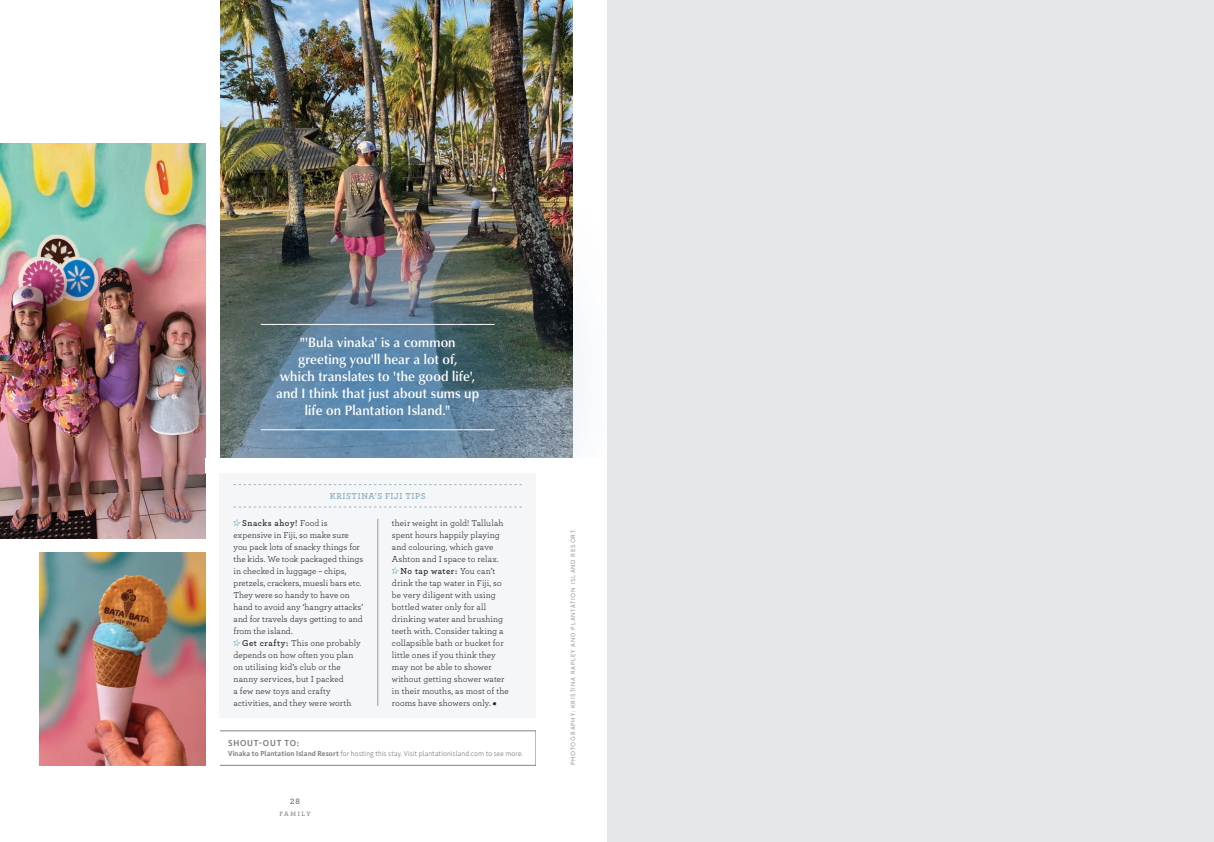
<style>
.page{position:relative;width:1214px;height:842px;background:#fff}
.page>*{position:absolute;margin:0;border:0;box-sizing:border-box;transform-origin:0 0}
.Pull_Quote{font:500 14px/17px "Classico URW";letter-spacing:.005em;color:#fff;text-align:center;scale:.96 1}
.Sub_Sub_Header{font:9px/12px "Archer";letter-spacing:.005em;color:#231f20}
.Sub_Header{font:9px/12px "Archer";letter-spacing:.005em;color:#231f20}
.Sub_Header-2{font:600 9px "Archer";letter-spacing:.07em;color:#80aabe}
.Sub_Header_-_Call_Out_Box{font:500 9px "Seravek";letter-spacing:.085em;color:#808285;scale:.95 1}
.t1{font:8px "Archer";color:#231f20}
.Body_-_Call_Out_Box{font:300 7.5px "Seravek";letter-spacing:.01em;color:#808285;scale:.95 1}
.t2{font:600 6.5px "Archer";letter-spacing:.24em;color:#808285}
.Photo_Credit{font:6px "Soleil Lt";letter-spacing:.14em;color:#808285}
.s1{font-weight:600}
.s2{font-size:6px}
.s3{font-weight:500}
</style>
<div class="page">
<img style="left:220px;top:0;width:353px;height:164px">
<div style="left:114px;top:164px;width:527px;height:426px;background:#0164b0;opacity:.75"></div>
<hr style="left:261px;top:324px;width:233px;height:1px;background:#fff">
<hr style="left:261px;top:429px;width:233px;height:1px;background:#fff">
<div style="left:607px;top:0;width:606px;height:842px;background:#e6e7e9"></div>
<div style="left:0;top:0;width:219px;height:842px;background:#fff"></div>
<img style="left:0;top:143px;width:205px;height:396px">
<img style="left:40px;top:553px;width:165px;height:212px">
<div style="left:219px;top:472px;width:317px;height:88px;background:#f4f6f8"></div>
<div style="left:219px;top:508px;width:317px;height:210px;background:#f4f6f8"></div>
<svg style="left:233px;top:519px;width:7px;height:7px"></svg>
<svg style="left:233px;top:639px;width:7px;height:7px"></svg>
<svg style="left:392px;top:567px;width:6px;height:7px"></svg>
<hr style="left:377px;top:519px;width:1px;height:187px;background:#a1b6c4">
<svg style="left:233px;top:507px;width:289px;height:1px"></svg>
<svg style="left:233px;top:484px;width:289px;height:1px"></svg>
<div style="left:536px;top:458px;width:71px;height:384px;background:#fff"></div>
<div style="left:205px;top:458px;width:402px;height:14px;background:#fff"></div>
<p class="Pull_Quote" style="left:276px;top:333px;width:213px">"'Bula vinaka' is a common greeting you'll hear a lot of,<br>which translates to 'the good life', and I think that just about sums up life on Plantation Island."</p>
<p class="Sub_Header-2" style="left:330px;top:490px;width:97px">KRISTINA’S FIJI TIPS</p>
<p class="Sub_Sub_Header" style="left:233px;top:517px;width:131px;text-indent:9px"><span class="s1">Snacks ahoy!</span> Food is expensive in Fiji, so make sure you pack lots of snacky things for the kids. We took packaged things in checked in luggage – chips, pretzels, crackers, muesli bars etc.<br>They were so handy to have on hand to avoid any ‘hangry attacks’ and for travels days getting to and from the island.</p>
<p class="Sub_Header" style="left:233px;top:637px;width:129px;text-indent:9px"><span class="s1">Get crafty:</span> This one probably depends on how often you plan on utilising kid’s club or the nanny services, but I packed<br>a few new toys and crafty activities, and they were worth</p>
<p class="Sub_Header" style="left:392px;top:517px;width:113px">their weight in gold! Tallulah spent hours happily playing and colouring, which gave<br>Ashton and I space to relax.</p>
<p class="Sub_Sub_Header" style="left:392px;top:565px;width:118px;text-indent:9px"><span class="s1">No tap water:</span> You can’t drink the tap water in Fiji, so be very diligent with using bottled water only for all drinking water and brushing teeth with. Consider taking a collapsible bath or bucket for little ones if you think they may not be able to shower without getting shower water in their mouths, as most of the rooms have showers only. <span class="s2">•</span></p>
<p class="Sub_Header_-_Call_Out_Box" style="left:228px;top:738px;width:76px">SHOUT-OUT TO:</p>
<p class="Body_-_Call_Out_Box" style="left:228px;top:749px;width:312px"><span class="s3">Vinaka to Plantation Island Resort</span> for hosting this stay. Visit plantationisland.com to see more.</p>
<p class="t1" style="left:290px;top:796px;width:11px">28</p>
<p class="t2" style="left:279px;top:809px;width:33px">FAMILY</p>
<p class="Photo_Credit" style="left:569px;top:765px;width:239px;rotate:-90deg">PHOTOGRAPHY: KRISTINA RAPLEY AND PLANTATION ISLAND RESORT.</p>
</div>
